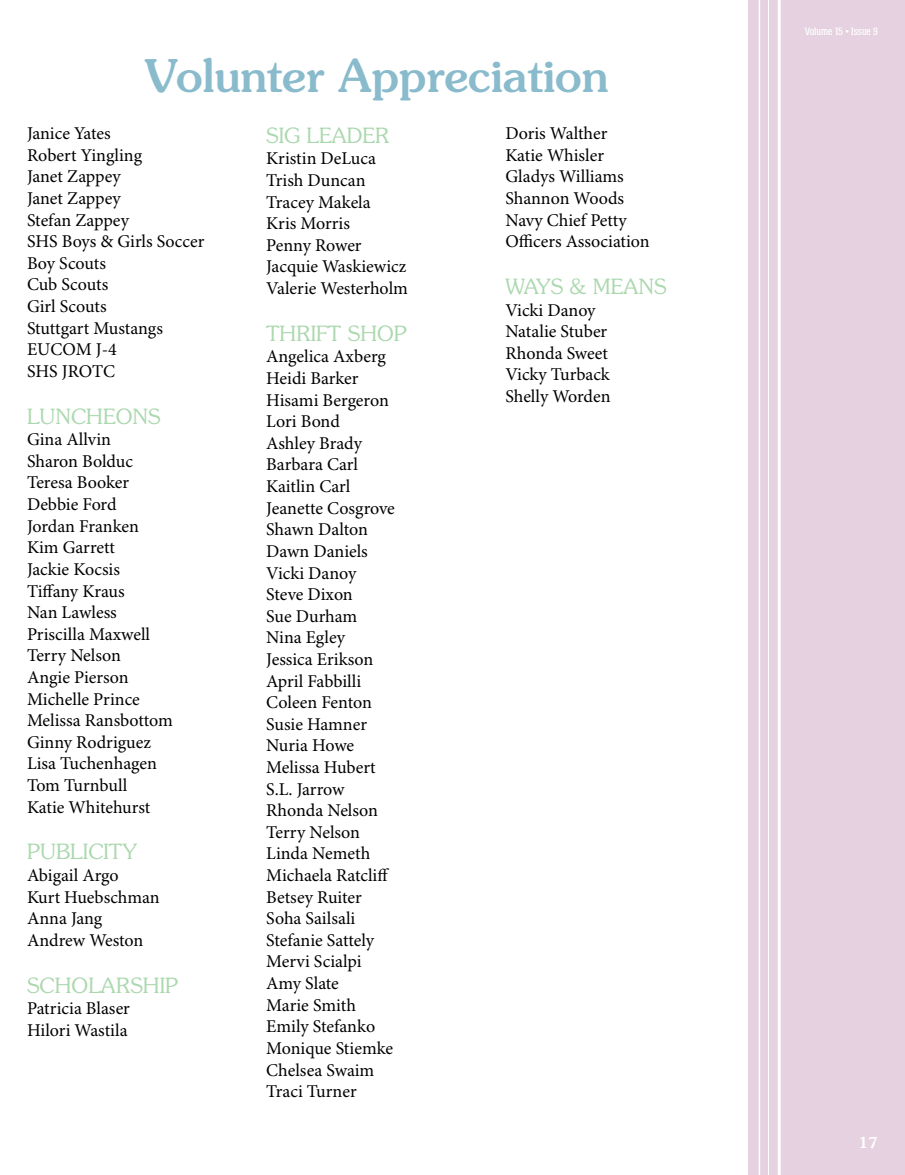
<style>
.page{position:relative;width:905px;height:1175px;background:#fff}
.page>*{position:absolute;margin:0;border:0;box-sizing:border-box;transform-origin:0 0}
.t1{font:500 45px "Souvenir Std";color:#89bbcc}
.t2{font:300 21px "Souvenir";color:#abd8ae}
.t3{font:18px/21.6px "Minion Pro";letter-spacing:-.005em;color:#000}
.t4{font:500 15px "Souvenir Std";color:#fff}
.t5{font:10.5px "Colossalis";color:#fff}
</style>
<div class="page">
<div style="left:748px;top:0;width:156px;height:1174px;background:#e5d1df"></div>
<hr style="left:777px;top:0;width:3px;height:1174px;background:#fff">
<hr style="left:768px;top:0;width:1px;height:1174px;background:#fff">
<hr style="left:758px;top:0;width:2px;height:1174px;background:#fff">
<h1 class="t1" style="left:145px;top:49px;width:464px">Volunter Appreciation</h1>
<p class="t3" style="left:27px;top:123px;width:179px">Janice Yates<br>Robert Yingling<br>Janet Zappey<br>Janet Zappey<br>Stefan Zappey<br>SHS Boys &amp; Girls Soccer<br>Boy Scouts<br>Cub Scouts<br>Girl Scouts<br>Stuttgart Mustangs<br>EUCOM J-4<br>SHS JROTC</p>
<p class="t2" style="left:27px;top:403px;width:135px">LUNCHEONS</p>
<p class="t3" style="left:27px;top:429px;width:147px">Gina Allvin<br>Sharon Bolduc<br>Teresa Booker<br>Debbie Ford<br>Jordan Franken<br>Kim Garrett<br>Jackie Kocsis<br>Tiffany Kraus<br>Nan Lawless<br>Priscilla Maxwell<br>Terry Nelson<br>Angie Pierson<br>Michelle Prince<br>Melissa Ransbottom<br>Ginny Rodriguez<br>Lisa Tuchenhagen<br>Tom Turnbull<br>Katie Whitehurst</p>
<p class="t2" style="left:27px;top:839px;width:112px">PUBLICITY</p>
<p class="t3" style="left:27px;top:865px;width:134px">Abigail Argo<br>Kurt Huebschman<br>Anna Jang<br>Andrew Weston</p>
<p class="t2" style="left:27px;top:972px;width:152px">SCHOLARSHIP</p>
<p class="t3" style="left:27px;top:998px;width:104px">Patricia Blaser<br>Hilori Wastila</p>
<p class="t3" style="left:505px;top:123px;width:146px">Doris Walther<br>Katie Whisler<br>Gladys Williams<br>Shannon Woods<br>Navy Chief Petty<br>Officers Association</p>
<p class="t2" style="left:505px;top:273px;width:163px">WAYS &amp; MEANS</p>
<p class="t3" style="left:505px;top:300px;width:107px">Vicki Danoy<br>Natalie Stuber<br>Rhonda Sweet<br>Vicky Turback<br>Shelly Worden</p>
<p class="t2" style="left:266px;top:122px;width:125px">SIG LEADER</p>
<p class="t3" style="left:266px;top:148px;width:143px">Kristin DeLuca<br>Trish Duncan<br>Tracey Makela<br>Kris Morris<br>Penny Rower<br>Jacquie Waskiewicz<br>Valerie Westerholm</p>
<p class="t2" style="left:266px;top:320px;width:141px">THRIFT SHOP</p>
<p class="t3" style="left:266px;top:346px;width:130px">Angelica Axberg<br>Heidi Barker<br>Hisami Bergeron<br>Lori Bond<br>Ashley Brady<br>Barbara Carl<br>Kaitlin Carl<br>Jeanette Cosgrove<br>Shawn Dalton<br>Dawn Daniels<br>Vicki Danoy<br>Steve Dixon<br>Sue Durham<br>Nina Egley<br>Jessica Erikson<br>April Fabbilli<br>Coleen Fenton<br>Susie Hamner<br>Nuria Howe<br>Melissa Hubert<br>S.L. Jarrow<br>Rhonda Nelson<br>Terry Nelson<br>Linda Nemeth<br>Michaela Ratcliff<br>Betsey Ruiter<br>Soha Sailsali<br>Stefanie Sattely<br>Mervi Scialpi<br>Amy Slate<br>Marie Smith<br>Emily Stefanko<br>Monique Stiemke<br>Chelsea Swaim<br>Traci Turner</p>
<p class="t5" style="left:804px;top:25px;width:75px">Volume 15 • Issue 9</p>
<p class="t4" style="left:858px;top:1134px;width:21px">17</p>
</div>
